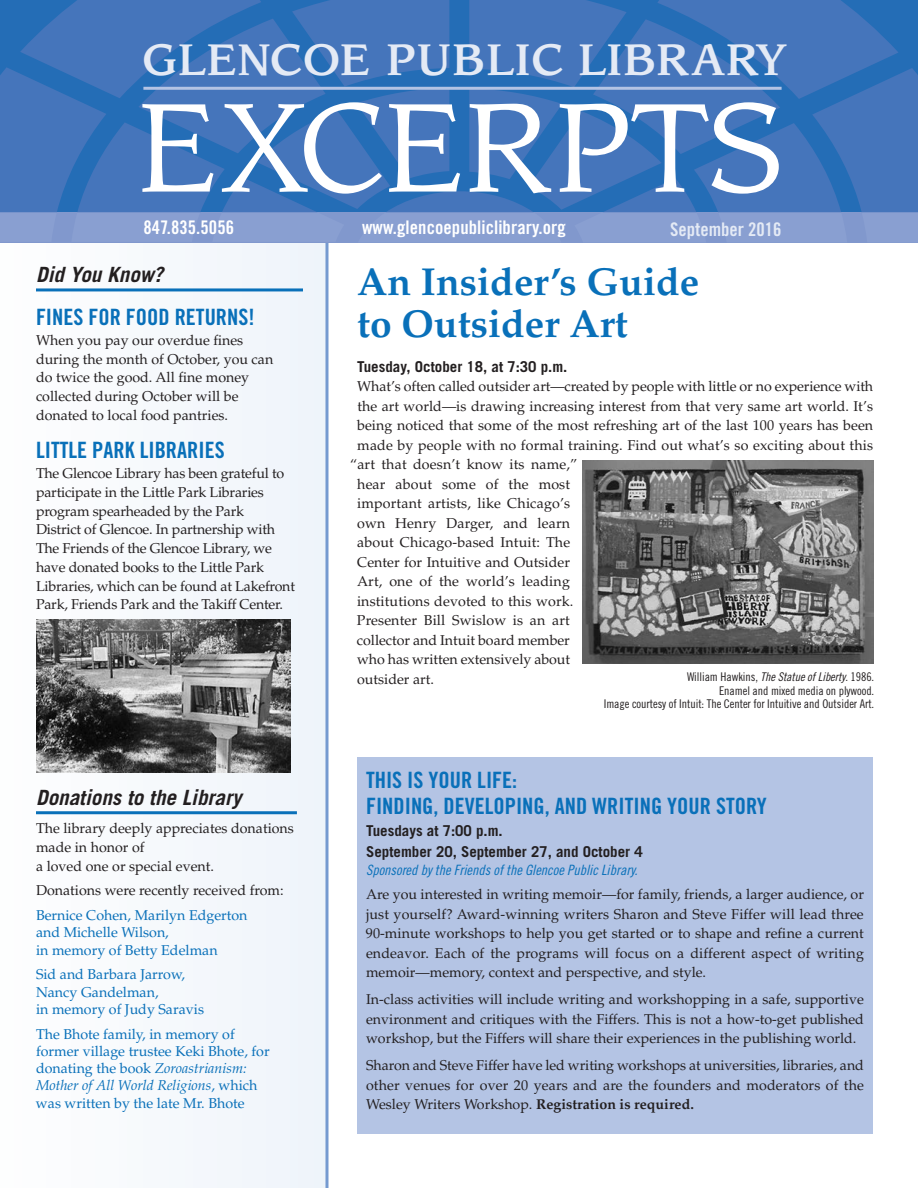
<style>
.page{position:relative;width:918px;height:1188px;background:#fff}
.page>*{position:absolute;margin:0;border:0;box-sizing:border-box;transform-origin:0 0}
.t1{font:123.45px "Leawood";color:#fff}
.t2{font:500 43.2px "Leawood";letter-spacing:.03em;color:#e4eaf5}
.t3{font:700 39px/42px "Palatino";color:#0970b9}
.t4{font:22.5px/25.5px "Trade Gothic Bold Cond Twenty";color:#0970b9}
.t5{font:italic 700 21px "Trade Gothic";color:#231f20}
.t6{font:18.75px "Trade Gothic Bold Cond Twenty";letter-spacing:.005em;color:#fff}
.t7{font:18.75px "Trade Gothic Bold Cond Twenty";color:#e4eaf5}
.t8{font:700 15px/21px "Trade Gothic";color:#231f20}
.t9{font:14.25px/18.8px "Palatino";color:#231f20}
.t10{font:14.25px/17.2px "Palatino";color:#0970b9}
.t11{font:14.25px "Trade Gothic Cond Eighteen Obl";color:#0970b9}
.t12{font:12px/13.5px "Trade Gothic Cond Eighteen";letter-spacing:-.005em;color:#231f20;text-align:right}
.s1{font-style:italic}
.s2{font-family:"Trade Gothic Cond Eighteen Obl"}
.s3{font-weight:700}
</style>
<div class="page">
<div style="left:0;top:222px;width:327px;height:966px;background:#f6f9fc"></div>
<hr style="left:325px;top:225px;width:3px;height:963px;background:#759ad0">
<svg style="left:0;top:0;width:918px;height:243px;background:#4578bc"></svg>
<hr style="left:36px;top:288px;width:267px;height:3px;background:#0970b9">
<hr style="left:143px;top:87px;width:639px;height:3px;background:#b4c4e4">
<hr style="left:36px;top:811px;width:261px;height:3px;background:#0970b9">
<img style="left:582px;top:460px;width:291px;height:203px">
<img style="left:36px;top:620px;width:254px;height:152px">
<div style="left:357px;top:757px;width:516px;height:377px;background:#b4c4e4"></div>
<h2 class="t2" style="left:143px;top:41px;width:646px">GLENCOE PUBLIC LIBRARY</h2>
<h1 class="t1" style="left:137px;top:93px;width:648px">EXCERPTS</h1>
<h3 class="t6" style="left:143px;top:221px;width:92px">847.835.5056</h3>
<h3 class="t6" style="left:362px;top:221px;width:205px">www.glencoepubliclibrary.org</h3>
<h3 class="t7" style="left:670px;top:222px;width:113px">September 2016</h3>
<h3 class="t5" style="left:36px;top:267px;width:129px">Did You Know?</h3>
<h3 class="t4" style="left:36px;top:306px;width:220px">FINES FOR FOOD RETURNS!</h3>
<p class="t9" style="left:36px;top:332px;width:239px">When you pay our overdue fines during the month of October, you can do twice the good. All fine money collected during October will be donated to local food pantries.</p>
<h3 class="t4" style="left:36px;top:439px;width:190px">LITTLE PARK LIBRARIES</h3>
<p class="t9" style="left:36px;top:466px;width:261px">The Glencoe Library has been grateful to participate in the Little Park Libraries program spearheaded by the Park<br>District of Glencoe. In partnership with The Friends of the Glencoe Library, we have donated books to the Little Park Libraries, which can be found at Lakefront Park, Friends Park and the Takiff Center.</p>
<h3 class="t5" style="left:36px;top:790px;width:207px">Donations to the Library</h3>
<p class="t9" style="left:36px;top:820px;width:259px">The library deeply appreciates donations made in honor of<br>a loved one or special event.</p>
<p class="t9" style="left:36px;top:883px;width:249px">Donations were recently received from:</p>
<p class="t10" style="left:36px;top:908px;width:213px">Bernice Cohen, Marilyn Edgerton and Michelle Wilson,<br>in memory of Betty Edelman</p>
<p class="t10" style="left:36px;top:968px;width:170px">Sid and Barbara Jarrow,<br>Nancy Gandelman,<br>in memory of Judy Saravis</p>
<p class="t10" style="left:36px;top:1027px;width:235px">The Bhote family, in memory of former village trustee Keki Bhote, for donating the book <span class="s1">Zoroastrianism:<br>Mother of All World Religions</span>, which was written by the late Mr. Bhote</p>
<h3 class="t3" style="left:357px;top:265px;width:344px">An Insider’s Guide to Outsider Art</h3>
<p class="t8" style="left:357px;top:357px;width:212px">Tuesday, October 18, at 7:30 p.m.</p>
<p class="t9" style="left:357px;top:379px;width:518px">What’s often called outsider art—created by people with little or no experience with</p>
<p class="t9" style="left:357px;top:398px;width:517px">the art world—is drawing increasing interest from that very same art world. It’s</p>
<p class="t9" style="left:357px;top:418px;width:518px">being noticed that some of the most refreshing art of the last 100 years has been</p>
<p class="t9" style="left:357px;top:437px;width:517px">made by people with no formal training. Find out what’s so exciting about this</p>
<p class="t9" style="left:350px;top:457px;width:229px">“art that doesn’t know its name,”</p>
<p class="t9" style="left:357px;top:476px;width:214px">hear about some of the most</p>
<p class="t9" style="left:357px;top:496px;width:214px">important artists, like Chicago’s</p>
<p class="t9" style="left:357px;top:515px;width:214px">own Henry Darger, and learn</p>
<p class="t9" style="left:357px;top:535px;width:214px">about Chicago-based Intuit: The</p>
<p class="t9" style="left:357px;top:554px;width:214px">Center for Intuitive and Outsider</p>
<p class="t9" style="left:357px;top:574px;width:214px">Art, one of the world’s leading</p>
<p class="t9" style="left:357px;top:593px;width:218px">institutions devoted to this work.</p>
<p class="t9" style="left:357px;top:613px;width:214px">Presenter Bill Swislow is an art</p>
<p class="t9" style="left:357px;top:632px;width:214px">collector and Intuit board member</p>
<p class="t9" style="left:357px;top:652px;width:215px">who has written extensively about</p>
<p class="t9" style="left:357px;top:671px;width:78px">outsider art.</p>
<p class="t12" style="left:604px;top:671px;width:272px">William Hawkins, <span class="s2">The Statue of Liberty</span>. 1986.<br>Enamel and mixed media on plywood.<br>Image courtesy of Intuit: The Center for Intuitive and Outsider Art.</p>
<h3 class="t4" style="left:366px;top:769px;width:402px">THIS IS YOUR LIFE:<br>FINDING, DEVELOPING, AND WRITING YOUR STORY</h3>
<p class="t8" style="left:366px;top:822px;width:278px">Tuesdays at 7:00 p.m.<br>September 20, September 27, and October 4</p>
<p class="t11" style="left:366px;top:865px;width:273px">Sponsored by the Friends of the Glencoe Public Library.</p>
<p class="t9" style="left:366px;top:886px;width:500px;line-height:19.5px;text-align:justify">Are you interested in writing memoir—for family, friends, a larger audience, or just yourself? Award-winning writers Sharon and Steve Fiffer will lead three 90-minute workshops to help you get started or to shape and refine a current endeavor. Each of the programs will focus on a different aspect of writing memoir—memory, context and perspective, and style.</p>
<p class="t9" style="left:366px;top:991px;width:499px;line-height:19.5px;text-align:justify">In-class activities will include writing and workshopping in a safe, supportive environment and critiques with the Fiffers. This is not a how-to-get published workshop, but the Fiffers will share their experiences in the publishing world.</p>
<p class="t9" style="left:366px;top:1057px;width:499px;line-height:19.5px;text-align:justify">Sharon and Steve Fiffer have led writing workshops at universities, libraries, and other venues for over 20 years and are the founders and moderators of the Wesley Writers Workshop. <span class="s3">Registration is required.</span></p>
</div>
